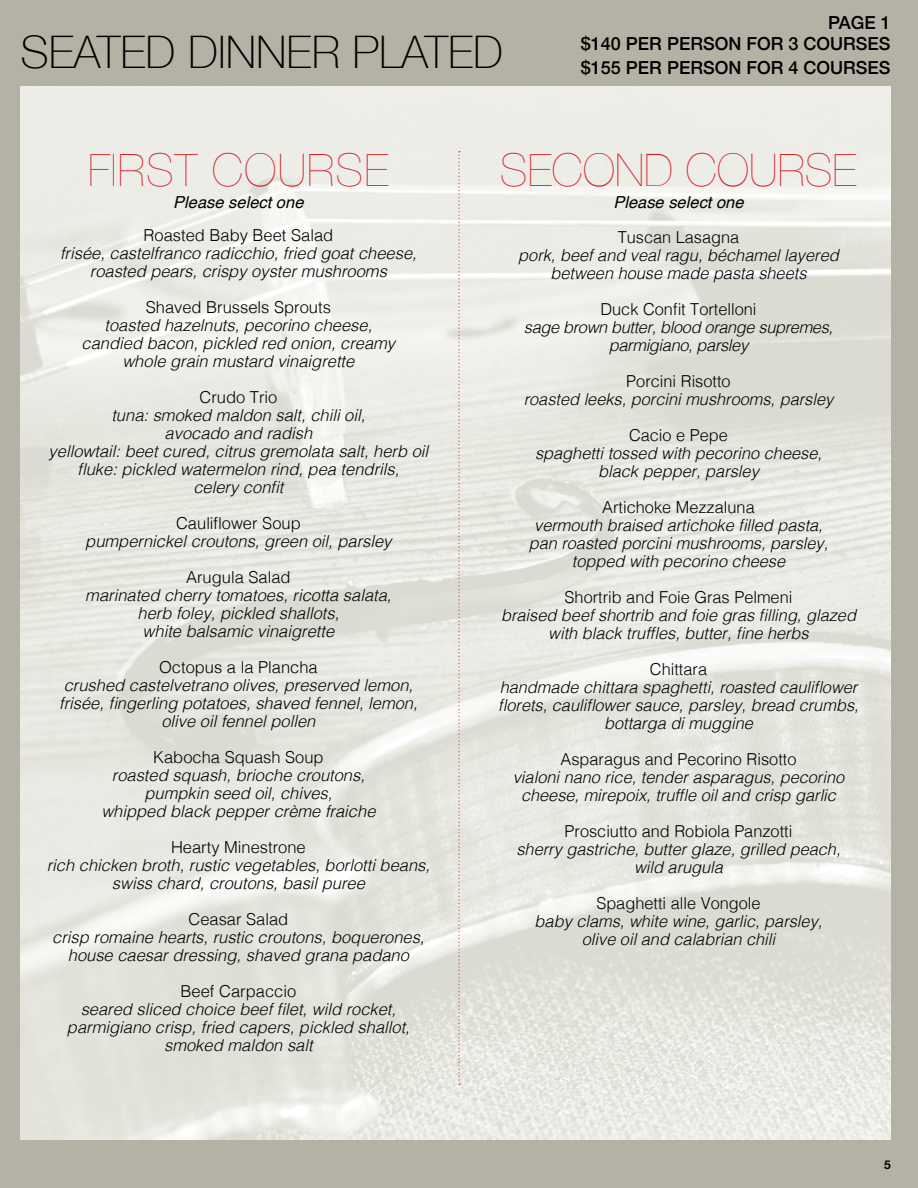
<style>
.page{position:relative;width:918px;height:1188px;background:#b3b2a5}
.page>*{position:absolute;margin:0;border:0;box-sizing:border-box;transform-origin:0 0}
.t1{font:100 45px "Helvetica Neue";color:#000}
.t2{font:200 45px "Helvetica Neue";color:#d2232a}
.t3{font:200 45px "Helvetica Neue";letter-spacing:.025em;color:#d2232a}
.t4{font:500 18px/21.8px "Helvetica Neue";color:#000;text-align:right}
.t5{font:italic 300 16.5px/18px "Helvetica";color:#000;text-align:center}
.t6{font:300 16.5px "Helvetica";color:#000}
.t7{font:italic 300 16.5px/18px "Helvetica";letter-spacing:-.02em;color:#000;text-align:center}
.t8{font:italic 16.5px "Helvetica";color:#000}
.t9{font:700 12px "Helvetica Neue";color:#000}
</style>
<div class="page">
<img style="left:21px;top:87px;width:870px;height:1053px">
<svg style="left:458px;top:151px;width:2px;height:934px;background:#e5cdc9"></svg>
<h1 class="t1" style="left:21px;top:18px;width:484px">SEATED DINNER PLATED</h1>
<p class="t4" style="left:581px;top:10px;width:312px">PAGE 1<br>$140 PER PERSON FOR 3 COURSES</p>
<p class="t4" style="left:581px;top:56px;width:311px">$155 PER PERSON FOR 4 COURSES</p>
<h1 class="t3" style="left:88px;top:135px;width:302px">FIRST COURSE</h1>
<p class="t8" style="left:173px;top:190px;width:132px">Please select one</p>
<p class="t6" style="left:144px;top:221px;width:191px">Roasted Baby Beet Salad</p>
<p class="t5" style="left:60px;top:243px;width:358px">frisée, castelfranco radicchio, fried goat cheese, roasted pears, crispy oyster mushrooms</p>
<p class="t6" style="left:146px;top:293px;width:187px">Shaved Brussels Sprouts</p>
<p class="t5" style="left:82px;top:315px;width:315px">toasted hazelnuts, pecorino cheese, candied bacon, pickled red onion, creamy whole grain mustard vinaigrette</p>
<p class="t6" style="left:199px;top:383px;width:79px">Crudo Trio</p>
<p class="t5" style="left:49px;top:405px;width:381px">tuna: smoked maldon salt, chili oil,<br>avocado and radish<br>yellowtail: beet cured, citrus gremolata salt, herb oil fluke: pickled watermelon rind, pea tendrils,<br>celery confit</p>
<p class="t6" style="left:176px;top:509px;width:126px">Cauliflower Soup</p>
<p class="t5" style="left:85px;top:532px;width:308px">pumpernickel croutons, green oil, parsley</p>
<p class="t6" style="left:186px;top:563px;width:106px">Arugula Salad</p>
<p class="t5" style="left:85px;top:586px;width:308px">marinated cherry tomatoes, ricotta salata, herb foley, pickled shallots,<br>white balsamic vinaigrette</p>
<p class="t6" style="left:159px;top:653px;width:160px">Octopus a la Plancha</p>
<p class="t5" style="left:59px;top:676px;width:360px">crushed castelvetrano olives, preserved lemon, frisée, fingerling potatoes, shaved fennel, lemon, olive oil fennel pollen</p>
<p class="t6" style="left:153px;top:743px;width:172px">Kabocha Squash Soup</p>
<p class="t5" style="left:101px;top:766px;width:276px">roasted squash, brioche croutons, pumpkin seed oil, chives,<br>whipped black pepper crème fraiche</p>
<p class="t6" style="left:171px;top:833px;width:136px">Hearty Minestrone</p>
<p class="t5" style="left:47px;top:856px;width:385px">rich chicken broth, rustic vegetables, borlotti beans, swiss chard, croutons, basil puree</p>
<p class="t6" style="left:188px;top:905px;width:101px">Ceasar Salad</p>
<p class="t5" style="left:52px;top:928px;width:374px">crisp romaine hearts, rustic croutons, boquerones, house caesar dressing, shaved grana padano</p>
<p class="t6" style="left:181px;top:977px;width:117px">Beef Carpaccio</p>
<p class="t5" style="left:67px;top:1000px;width:344px">seared sliced choice beef filet, wild rocket, parmigiano crisp, fried capers, pickled shallot, smoked maldon salt</p>
<h1 class="t2" style="left:500px;top:135px;width:358px">SECOND COURSE</h1>
<p class="t8" style="left:613px;top:190px;width:132px">Please select one</p>
<p class="t6" style="left:618px;top:223px;width:123px">Tuscan Lasagna</p>
<p class="t5" style="left:518px;top:245px;width:322px">pork, beef and veal ragu, béchamel layered between house made pasta sheets</p>
<p class="t6" style="left:600px;top:295px;width:158px">Duck Confit Tortelloni</p>
<p class="t7" style="left:524px;top:317px;width:311px">sage brown butter, blood orange supremes, parmigiano, parsley</p>
<p class="t6" style="left:626px;top:367px;width:106px">Porcini Risotto</p>
<p class="t5" style="left:524px;top:389px;width:311px">roasted leeks, porcini mushrooms, parsley</p>
<p class="t6" style="left:629px;top:421px;width:100px">Cacio e Pepe</p>
<p class="t5" style="left:535px;top:443px;width:288px">spaghetti tossed with pecorino cheese, black pepper, parsley</p>
<p class="t6" style="left:602px;top:493px;width:154px">Artichoke Mezzaluna</p>
<p class="t5" style="left:529px;top:515px;width:301px">vermouth braised artichoke filled pasta, pan roasted porcini mushrooms, parsley, topped with pecorino cheese</p>
<p class="t6" style="left:565px;top:583px;width:229px">Shortrib and Foie Gras Pelmeni</p>
<p class="t5" style="left:501px;top:605px;width:356px">braised beef shortrib and foie gras filling, glazed with black truffles, butter, fine herbs</p>
<p class="t6" style="left:650px;top:655px;width:59px">Chittara</p>
<p class="t5" style="left:498px;top:677px;width:362px">handmade chittara spaghetti, roasted cauliflower florets, cauliflower sauce, parsley, bread crumbs, bottarga di muggine</p>
<p class="t6" style="left:560px;top:745px;width:238px">Asparagus and Pecorino Risotto</p>
<p class="t5" style="left:513px;top:767px;width:333px">vialoni nano rice, tender asparagus, pecorino cheese, mirepoix, truffle oil and crisp garlic</p>
<p class="t6" style="left:565px;top:817px;width:229px">Prosciutto and Robiola Panzotti</p>
<p class="t5" style="left:516px;top:839px;width:326px">sherry gastriche, butter glaze, grilled peach, wild arugula</p>
<p class="t6" style="left:596px;top:889px;width:166px">Spaghetti alle Vongole</p>
<p class="t5" style="left:535px;top:911px;width:289px">baby clams, white wine, garlic, parsley, olive oil and calabrian chili</p>
<p class="t9" style="left:884px;top:1156px;width:8px">5</p>
</div>
